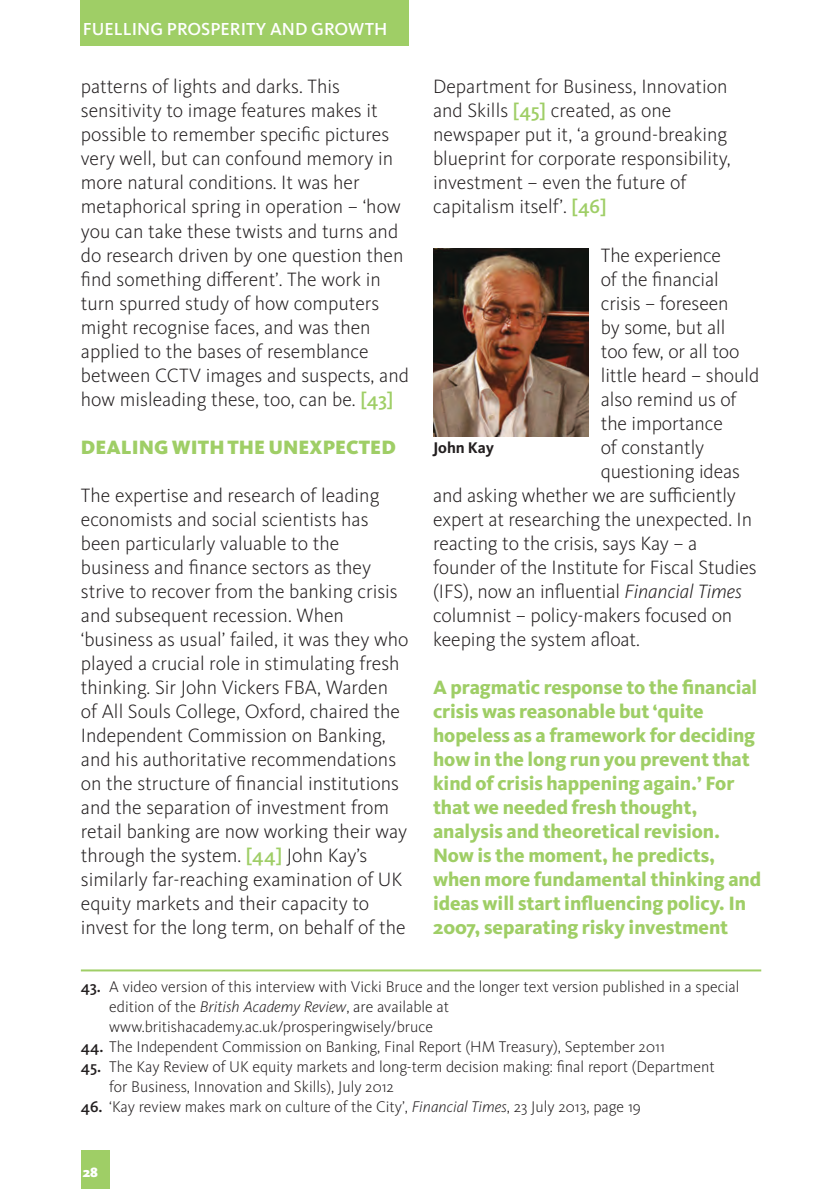
<style>
.page{position:relative;width:840px;height:1189px;background:#fff}
.page>*{position:absolute;margin:0;border:0;box-sizing:border-box;transform-origin:0 0}
.t1{font:300 20px/24px "Kievit OT";color:#231f20}
.t2{font:800 20px/24px "Kievit OT";letter-spacing:-.005em;color:#9fce66}
.t3{font:900 20px "Kievit OT";color:#9fce66}
.t4{font:500 18px "Kievit OT";color:#fff}
.t5{font:300 16px/20px "Kievit OT";color:#231f20}
.t6{font:700 16px "Kievit OT";letter-spacing:-.005em;color:#231f20}
.t7{font:900 14px "Kievit OT";color:#fff}
.s1{font-weight:500;color:#9fce66}
.s2{font-style:italic}
.s3{font-weight:500}
</style>
<div class="page">
<div style="left:81px;top:0;width:328px;height:46px;background:#9fce66"></div>
<div style="left:81px;top:1149px;width:28px;height:39px;background:#9fce66"></div>
<hr style="left:81px;top:969px;width:680px;height:2px;background:#9fce66">
<img style="left:433px;top:248px;width:156px;height:188px">
<p class="t4" style="left:83px;top:22px;width:306px">FUELLING PROSPERITY AND GROWTH</p>
<p class="t1" style="left:81px;top:76px;width:330px">patterns of lights and darks. This sensitivity to image features makes it possible to remember specific pictures very well, but can confound memory in more natural conditions. It was her metaphorical spring in operation – ‘how you can take these twists and turns and do research driven by one question then find something different’. The work in turn spurred study of how computers might recognise faces, and was then applied to the bases of resemblance between CCTV images and suspects, and how misleading these, too, can be. <span class="s1">[43]</span></p>
<p class="t3" style="left:81px;top:439px;width:316px">DEALING WITH THE uNEXPECTED</p>
<p class="t1" style="left:81px;top:484px;width:329px">The expertise and research of leading economists and social scientists has been particularly valuable to the business and finance sectors as they strive to recover from the banking crisis and subsequent recession. When ‘business as usual’ failed, it was they who played a crucial role in stimulating fresh thinking. Sir John Vickers FBA, Warden of All Souls College, Oxford, chaired the Independent Commission on Banking, and his authoritative recommendations on the structure of financial institutions and the separation of investment from retail banking are now working their way through the system. <span class="s1">[44]</span> John Kay’s similarly far-reaching examination of UK equity markets and their capacity to invest for the long term, on behalf of the</p>
<p class="t1" style="left:433px;top:76px;width:299px">Department for Business, Innovation and Skills <span class="s1">[45]</span> created, as one newspaper put it, ‘a ground-breaking blueprint for corporate responsibility, investment – even the future of capitalism itself’. <span class="s1">[46]</span></p>
<p class="t1" style="left:601px;top:244px;width:122px">The experience</p>
<p class="t1" style="left:601px;top:268px;width:120px">of the financial</p>
<p class="t1" style="left:601px;top:292px;width:129px">crisis – foreseen</p>
<p class="t1" style="left:601px;top:316px;width:126px">by some, but all</p>
<p class="t1" style="left:601px;top:340px;width:140px">too few, or all too</p>
<p class="t1" style="left:601px;top:364px;width:160px">little heard – should</p>
<p class="t1" style="left:601px;top:388px;width:137px">also remind us of</p>
<p class="t1" style="left:601px;top:412px;width:124px">the importance</p>
<p class="t1" style="left:601px;top:436px;width:105px">of constantly</p>
<p class="t1" style="left:601px;top:460px;width:141px">questioning ideas</p>
<p class="t1" style="left:433px;top:484px;width:304px">and asking whether we are sufficiently</p>
<p class="t1" style="left:433px;top:508px;width:321px">expert at researching the unexpected. In</p>
<p class="t1" style="left:433px;top:532px;width:266px">reacting to the crisis, says Kay – a</p>
<p class="t1" style="left:433px;top:556px;width:325px">founder of the Institute for Fiscal Studies</p>
<p class="t1" style="left:433px;top:580px;width:310px">(IFS), now an influential <span class="s2">Financial Times</span></p>
<p class="t1" style="left:433px;top:604px;width:301px">columnist – policy-makers focused on</p>
<p class="t1" style="left:433px;top:628px;width:208px">keeping the system afloat.</p>
<p class="t2" style="left:433px;top:676px;width:329px">A pragmatic response to the financial crisis was reasonable but ‘quite hopeless as a framework for deciding how in the long run you prevent that kind of crisis happening again.’ For that we needed fresh thought, analysis and theoretical revision.<br>Now is the moment, he predicts, when more fundamental thinking and ideas will start influencing policy. In 2007, separating risky investment</p>
<p class="t6" style="left:433px;top:442px;width:62px">John Kay</p>
<p class="t5" style="left:109px;top:977px;width:632px;text-indent:-28px"><span class="s3">43.</span> A video version of this interview with Vicki Bruce and the longer text version published in a special edition of the <span class="s2">British Academy Review</span>, are available at www.britishacademy.ac.uk/prosperingwisely/bruce</p>
<p class="t5" style="left:81px;top:1037px;width:585px"><span class="s3">44.</span> The Independent Commission on Banking, Final Report (HM Treasury), September 2011</p>
<p class="t5" style="left:109px;top:1057px;width:607px;text-indent:-28px"><span class="s3">45.</span> The Kay Review of UK equity markets and long-term decision making: final report (Department for Business, Innovation and Skills), July 2012</p>
<p class="t5" style="left:81px;top:1097px;width:561px"><span class="s3">46.</span> ‘Kay review makes mark on culture of the City’, <span class="s2">Financial Times</span>, 23 July 2013, page 19</p>
<p class="t7" style="left:83px;top:1166px;width:16px">28</p>
</div>
